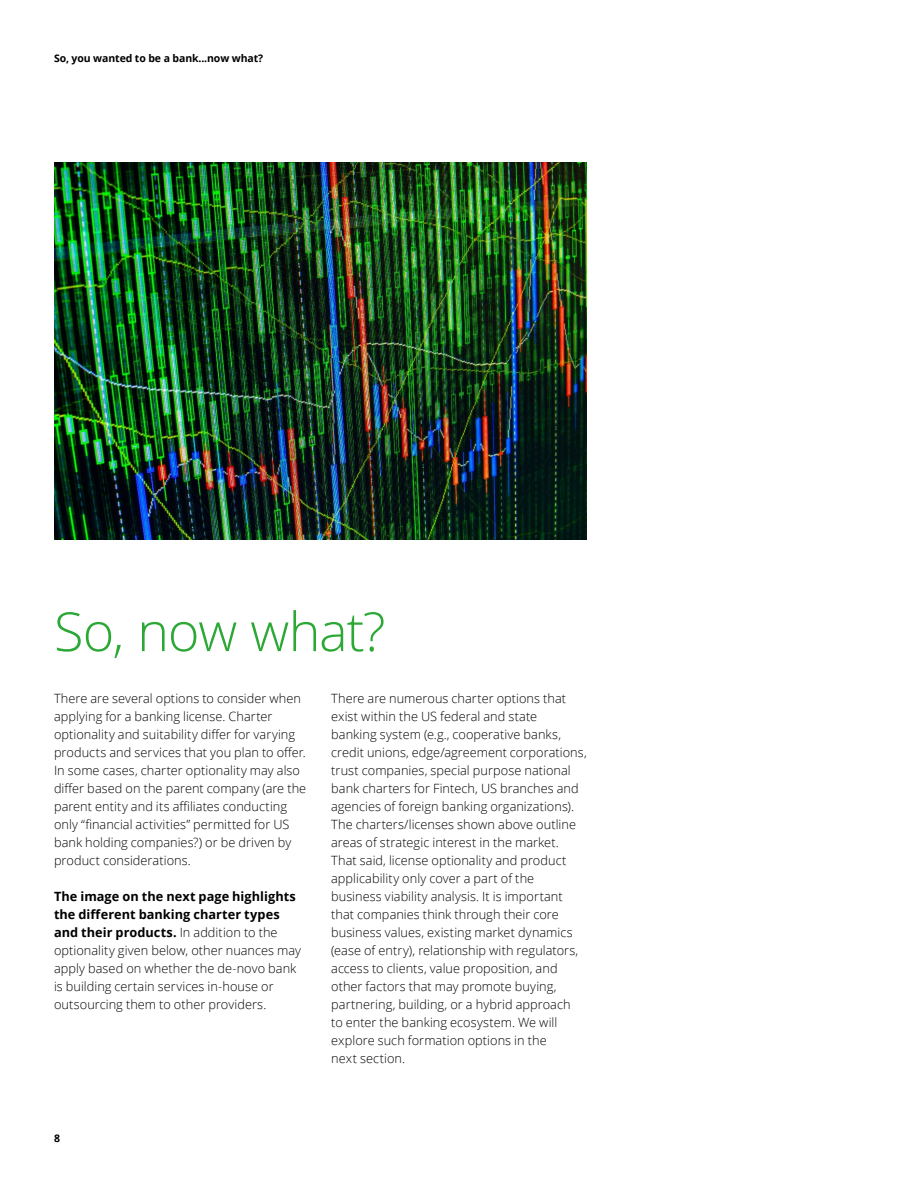
<style>
.page{position:relative;width:918px;height:1188px;background:#fff}
.page>*{position:absolute;margin:0;border:0;box-sizing:border-box;transform-origin:0 0}
.t1{font:300 54px "Open Sans";letter-spacing:-.02em;color:#2ba835}
.t2{font:300 12.75px/18px "Open Sans";letter-spacing:.005em;color:#000}
.t3{font:700 10.5px "Open Sans";letter-spacing:-.01em;color:#000}
.s1{font-weight:700}
</style>
<div class="page">
<img style="left:54px;top:162px;width:533px;height:378px">
<p class="t3" style="left:54px;top:51px;width:211px">So, you wanted to be a bank...now what?</p>
<h1 class="t1" style="left:54px;top:595px;width:333px">So, now what?</h1>
<p class="t2" style="left:54px;top:689px;width:254px">There are several options to consider when applying for a banking license. Charter optionality and suitability differ for varying products and services that you plan to offer.<br>In some cases, charter optionality may also differ based on the parent company (are the parent entity and its affiliates conducting only “financial activities” permitted for US bank holding companies?) or be driven by product considerations.</p>
<p class="t2" style="left:54px;top:887px;width:249px"><span class="s1">The image on the next page highlights the different banking charter types and their products.</span> In addition to the optionality given below, other nuances may apply based on whether the de-novo bank is building certain services in-house or outsourcing them to other providers.</p>
<p class="t2" style="left:331px;top:689px;width:257px">There are numerous charter options that exist within the US federal and state<br>banking system (e.g., cooperative banks, credit unions, edge/agreement corporations, trust companies, special purpose national bank charters for Fintech, US branches and agencies of foreign banking organizations).<br>The charters/licenses shown above outline areas of strategic interest in the market.<br>That said, license optionality and product applicability only cover a part of the business viability analysis. It is important that companies think through their core business values, existing market dynamics (ease of entry), relationship with regulators, access to clients, value proposition, and other factors that may promote buying, partnering, building, or a hybrid approach<br>to enter the banking ecosystem. We will explore such formation options in the<br>next section.</p>
<p class="t3" style="left:54px;top:1131px;width:7px">8</p>
</div>
